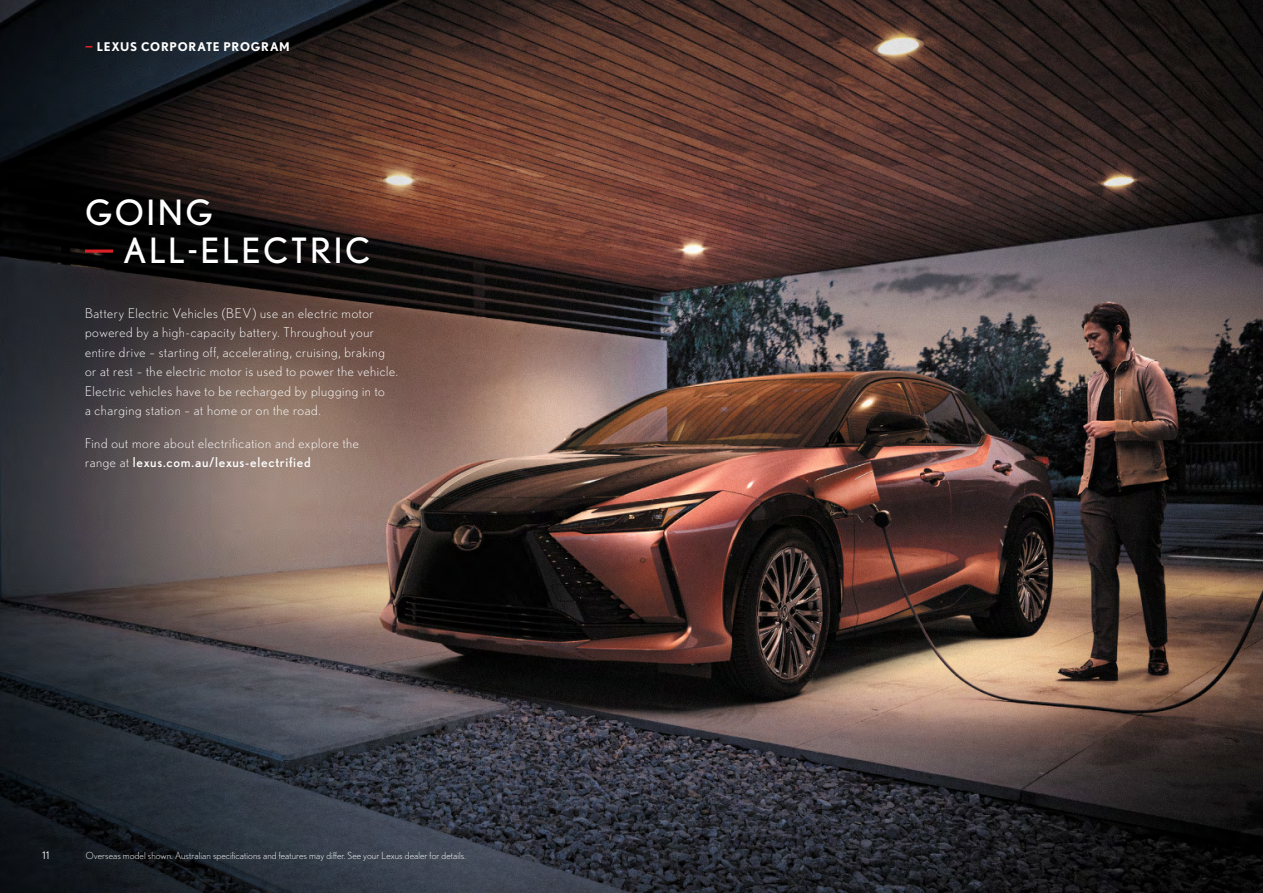
<style>
.page{position:relative;width:1263px;height:893px;background:#fff}
.page>*{position:absolute;margin:0;border:0;box-sizing:border-box;transform-origin:0 0}
.t1{font:34.8px/38.4px "Nobel";letter-spacing:.07em;color:#fff}
.t2{font:300 13.5px/19.5px "Nobel";letter-spacing:.045em;color:#fff}
.t3{font:700 12px "Nobel";letter-spacing:.06em;color:#fff}
.t4{font:10.5px "Nobel";color:#fff}
.t5{font:300 9.75px "Nobel";letter-spacing:.01em;color:#fff}
.s1{color:#da2128}
.s2{font-weight:400}
</style>
<div class="page">
<img style="left:0;top:0;width:1263px;height:893px">
<hr style="left:85px;top:250px;width:28px;height:3px;background:#da2128">
<p class="t3" style="left:85px;top:40px;width:206px"><span class="s1">—</span> LEXUS CORPORATE PROGRAM</p>
<h1 class="t1" style="left:123px;top:193px;width:249px;text-indent:-38px">GOING<br>ALL-ELECTRIC</h1>
<p class="t2" style="left:85px;top:303px;width:314px">Battery Electric Vehicles (BEV) use an electric motor powered by a high-capacity battery. Throughout your entire drive – starting off, accelerating, cruising, braking or at rest – the electric motor is used to power the vehicle.<br>Electric vehicles have to be recharged by plugging in to<br>a charging station – at home or on the road.</p>
<p class="t2" style="left:85px;top:433px;width:275px">Find out more about electrification and explore the range at <span class="s2">lexus.com.au/lexus-electrified</span></p>
<p class="t4" style="left:43px;top:850px;width:8px">11</p>
<p class="t5" style="left:86px;top:850px;width:382px">Overseas model shown. Australian specifications and features may differ. See your Lexus dealer for details.</p>
</div>
